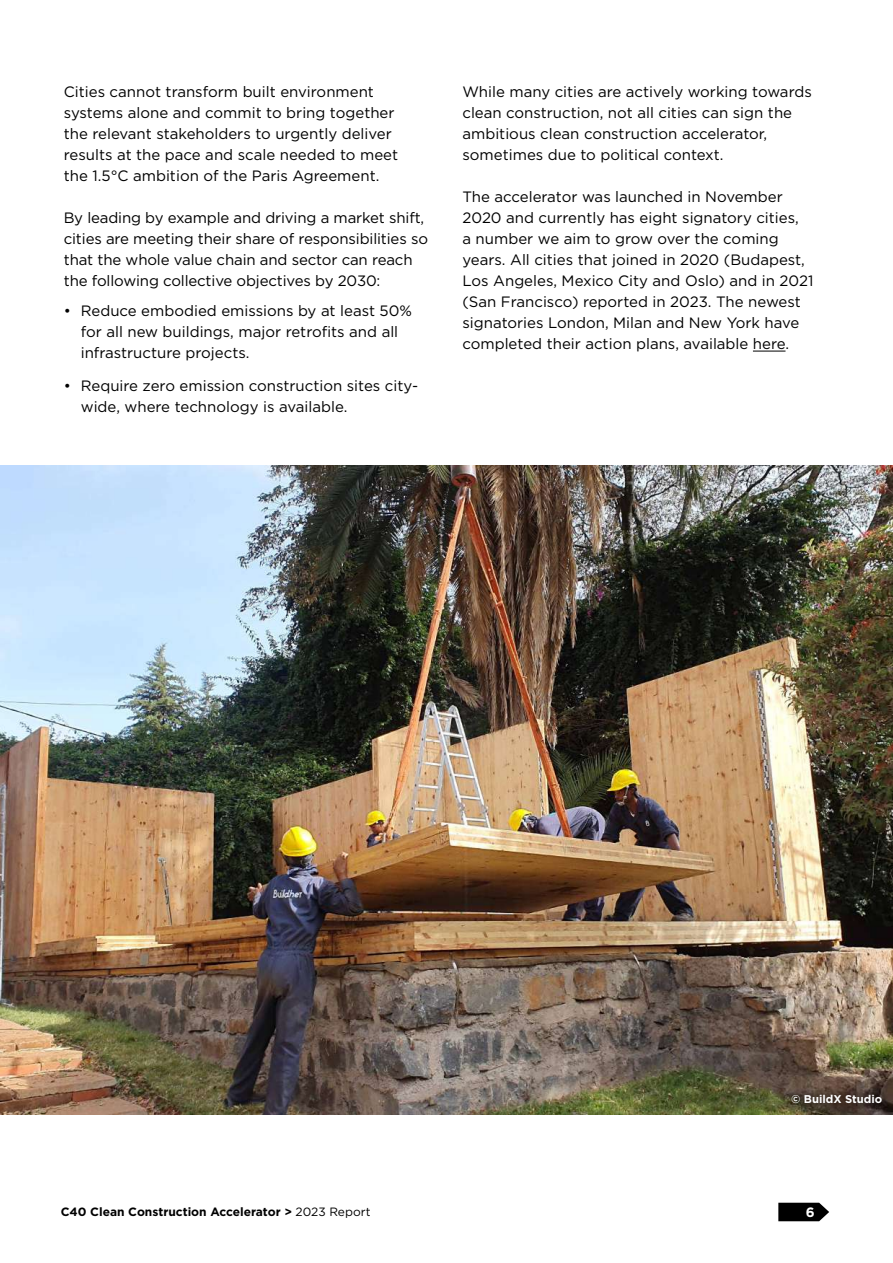
<style>
.page{position:relative;width:893px;height:1263px;background:#fff}
.page>*{position:absolute;margin:0;border:0;box-sizing:border-box;transform-origin:0 0}
.t1{font:15px/21px "Gotham";color:#000}
.t2{font:700 13.5px "Gotham";color:#fff}
.t3{font:700 12px "Gotham";color:#000}
.t4{font:700 11.25px "Gotham";color:#fff}
.s1{font-weight:400}
</style>
<div class="page">
<hr style="left:753px;top:351px;width:32px;height:1px;background:#000">
<img style="left:0;top:466px;width:893px;height:648px">
<div style="left:784px;top:1087px;width:105px;height:24px;background:#000;opacity:.75"></div>
<svg style="left:778px;top:1203px;width:51px;height:18px"></svg>
<p class="t1" style="left:64px;top:81px;width:336px">Cities cannot transform built environment systems alone and commit to bring together the relevant stakeholders to urgently deliver results at the pace and scale needed to meet the 1.5°C ambition of the Paris Agreement.</p>
<p class="t1" style="left:64px;top:207px;width:366px">By leading by example and driving a market shift, cities are meeting their share of responsibilities so that the whole value chain and sector can reach the following collective objectives by 2030:</p>
<p class="t1" style="left:81px;top:299px;width:333px;text-indent:-17px">• Reduce embodied emissions by at least 50% for all new buildings, major retrofits and all infrastructure projects.</p>
<p class="t1" style="left:81px;top:375px;width:339px;text-indent:-17px">• Require zero emission construction sites city&shy;wide, where technology is available.</p>
<p class="t1" style="left:462px;top:81px;width:351px">While many cities are actively working towards clean construction, not all cities can sign the ambitious clean construction accelerator, sometimes due to political context.</p>
<p class="t1" style="left:462px;top:186px;width:352px">The accelerator was launched in November 2020 and currently has eight signatory cities,<br>a number we aim to grow over the coming years. All cities that joined in 2020 (Budapest, Los Angeles, Mexico City and Oslo) and in 2021 (San Francisco) reported in 2023. The newest signatories London, Milan and New York have completed their action plans, available here.</p>
<p class="t4" style="left:791px;top:1092px;width:93px">© BuildX Studio</p>
<p class="t3" style="left:61px;top:1205px;width:311px">C40 Clean Construction Accelerator &gt; <span class="s1">2023 Report</span></p>
<p class="t2" style="left:806px;top:1204px;width:10px">6</p>
</div>
